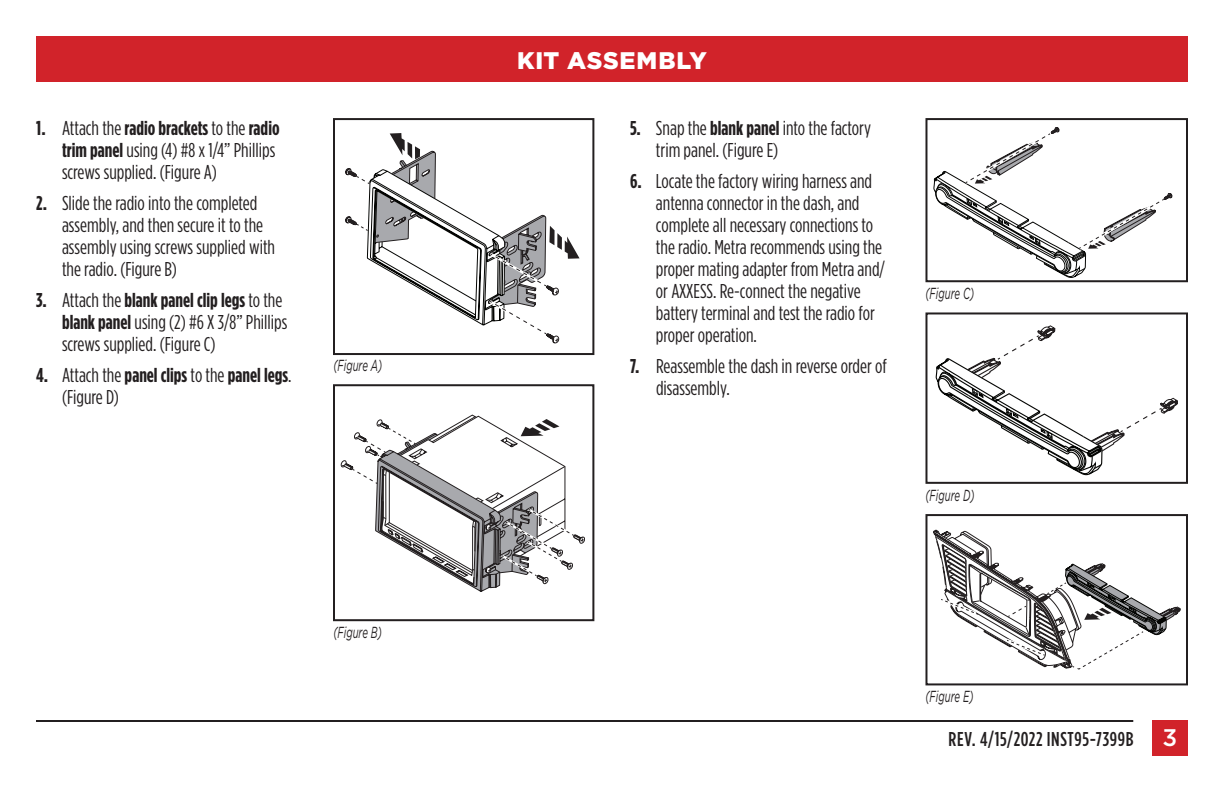
<style>
.page{position:relative;width:1224px;height:792px;background:#fff}
.page>*{position:absolute;margin:0;border:0;box-sizing:border-box;transform-origin:0 0}
.t1{font:900 24px "Gotham";letter-spacing:.03em;color:#fff}
.t2{font:20px/22px "Gotham Condensed";color:#231f20}
.t3{font:500 20px "Gotham Condensed";letter-spacing:.03em;color:#231f20}
.t4{font:italic 16px "Gotham";color:#231f20;scale:.6 1}
.s1{font-weight:700}
.s2{font-family:"Gotham";font-size:24px;color:#fff}
</style>
<div class="page">
<div style="left:36px;top:36px;width:1152px;height:45px;background:#d1232a"></div>
<hr style="left:36px;top:720px;width:1097px;height:2px;background:#231f20">
<div style="left:1152px;top:720px;width:36px;height:36px;background:#d1232a"></div>
<svg style="left:341px;top:415px;width:244px;height:177px"></svg>
<div style="left:333px;top:384px;width:261px;height:237px;border:2px solid #231f20"></div>
<svg style="left:345px;top:133px;width:235px;height:211px"></svg>
<div style="left:333px;top:118px;width:261px;height:237px;border:2px solid #231f20"></div>
<svg style="left:933px;top:127px;width:239px;height:151px"></svg>
<div style="left:925px;top:118px;width:263px;height:164px;border:2px solid #231f20"></div>
<svg style="left:936px;top:325px;width:242px;height:150px"></svg>
<div style="left:925px;top:312px;width:263px;height:172px;border:2px solid #231f20"></div>
<svg style="left:933px;top:529px;width:247px;height:140px"></svg>
<div style="left:925px;top:514px;width:263px;height:171px;border:2px solid #231f20"></div>
<p class="t2" style="left:62px;top:117px;width:219px;text-indent:-26px"><span class="s1">1.</span> Attach the <span class="s1">radio brackets</span> to the <span class="s1">radio trim panel</span> using (4) #8 x 1/4” Phillips screws supplied. (Figure A)</p>
<p class="t2" style="left:62px;top:192px;width:215px;text-indent:-26px"><span class="s1">2.</span> Slide the radio into the completed assembly, and then secure it to the assembly using screws supplied with the radio. (Figure B)</p>
<p class="t2" style="left:62px;top:289px;width:227px;text-indent:-26px"><span class="s1">3.</span> Attach the <span class="s1">blank panel clip legs</span> to the <span class="s1">blank panel</span> using (2) #6 X 3/8” Phillips screws supplied. (Figure C)</p>
<p class="t2" style="left:62px;top:364px;width:231px;text-indent:-26px"><span class="s1">4.</span> Attach the <span class="s1">panel clips</span> to the <span class="s1">panel legs</span>. (Figure D)</p>
<p class="t4" style="left:333px;top:357px;width:83px">(Figure A)</p>
<p class="t4" style="left:333px;top:623px;width:83px">(Figure B)</p>
<p class="t1" style="left:517px;top:47px;width:191px">KIT ASSEMBLY</p>
<p class="t2" style="left:656px;top:117px;width:217px;text-indent:-26px"><span class="s1">5.</span> Snap the <span class="s1">blank panel</span> into the factory trim panel. (Figure E)</p>
<p class="t2" style="left:656px;top:170px;width:231px;text-indent:-26px"><span class="s1">6.</span> Locate the factory wiring harness and antenna connector in the dash, and complete all necessary connections to the radio. Metra recommends using the proper mating adapter from Metra and/ or AXXESS. Re-connect the negative battery terminal and test the radio for proper operation.</p>
<p class="t2" style="left:656px;top:355px;width:232px;text-indent:-26px"><span class="s1">7.</span> Reassemble the dash in reverse order of disassembly.</p>
<p class="t4" style="left:925px;top:285px;width:83px">(Figure C)</p>
<p class="t4" style="left:925px;top:486px;width:83px">(Figure D)</p>
<p class="t4" style="left:925px;top:688px;width:82px">(Figure E)</p>
<p class="t3" style="left:949px;top:728px;width:230px">REV. 4/15/2022 INST95-7399B <span class="s2">3</span></p>
</div>
